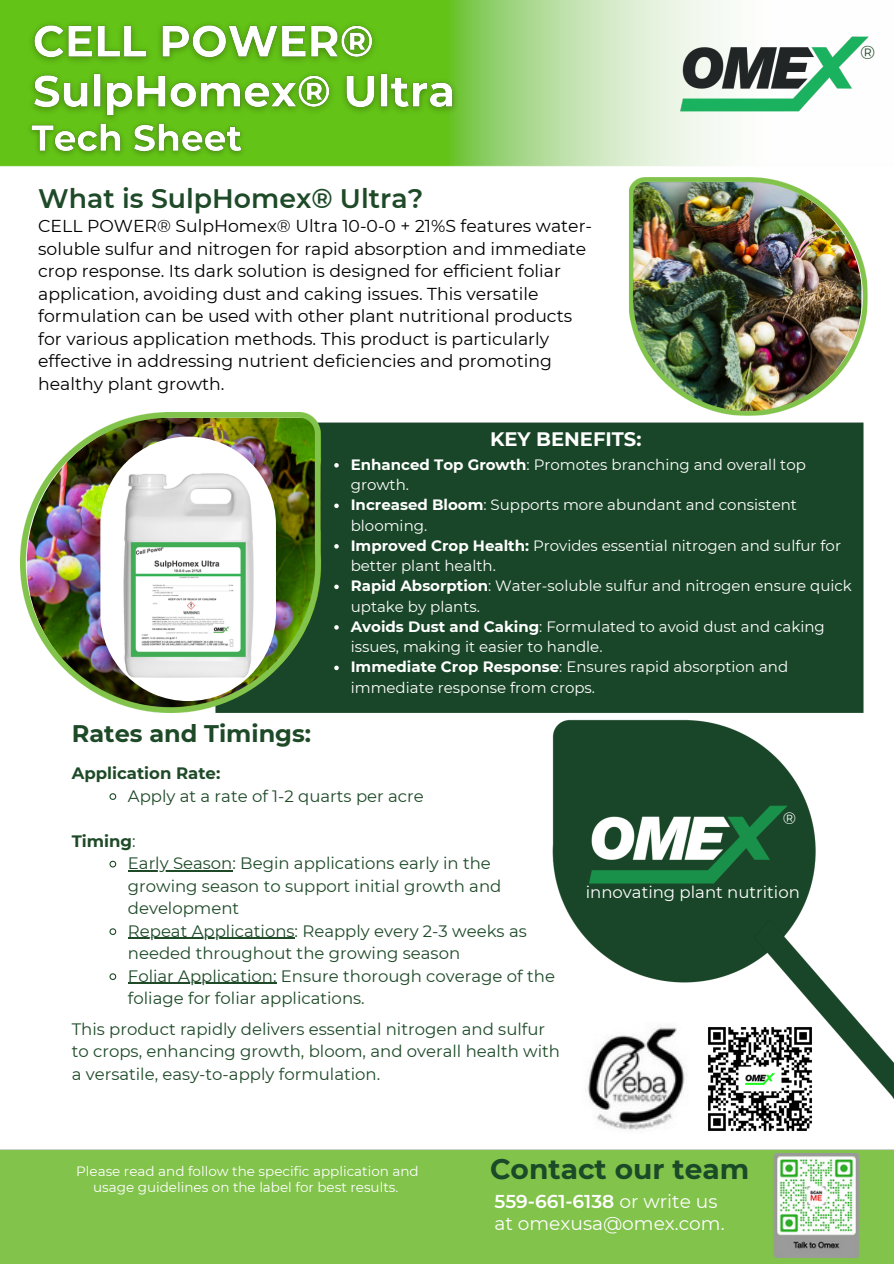
<style>
.page{position:relative;width:894px;height:1264px;background:#fff}
.page>*{position:absolute;margin:0;border:0;box-sizing:border-box;transform-origin:0 0}
.t1{font:700 28.05px "Montserrat";color:#1b4a28}
.t2{font:600 26.7px "Montserrat";color:#1e4a28}
.t3{font:700 24px "Montserrat";color:#1e4a28}
.t4{font:700 19.5px "Montserrat";color:#fff}
.t5{font:18.75px "Montserrat";color:#1e4a28}
.t6{font:18.6px/22.5px "Montserrat";color:#fff}
.t7{font:17.25px/22.5px "Montserrat";color:#000}
.t8{font:16.5px/22.5px "Montserrat";color:#1e4a28}
.t9{font:16.5px "Montserrat";color:#fff}
.t10{font:700 16.5px "Montserrat";color:#1e4a28}
.t11{font:15px/20.2px "Montserrat";color:#fff}
.t12{font:13.5px/16.8px "Montserrat";color:#fff;text-align:center}
.s1{font-weight:700}
.s2{font-weight:400}
.s3{font-weight:600}
</style>
<div class="page">
<div style="left:0;top:1149px;width:893px;height:114px;background:#82c34b"></div>
<img style="left:208px;top:415px;width:656px;height:569px">
<img style="left:0;top:0;width:726px;height:167px">
<img style="left:628px;top:177px;width:239px;height:238px">
<img style="left:754px;top:919px;width:139px;height:243px">
<img style="left:21px;top:412px;width:299px;height:300px">
<img style="left:672px;top:30px;width:197px;height:89px">
<img style="left:764px;top:1153px;width:103px;height:103px">
<img style="left:585px;top:1027px;width:100px;height:103px">
<img style="left:708px;top:1022px;width:108px;height:113px">
<img style="left:100px;top:436px;width:176px;height:265px;border-radius:88px">
<svg style="left:334px;top:463px;width:4px;height:4px"></svg>
<svg style="left:334px;top:503px;width:4px;height:5px"></svg>
<svg style="left:334px;top:544px;width:4px;height:4px"></svg>
<svg style="left:334px;top:584px;width:4px;height:5px"></svg>
<svg style="left:334px;top:625px;width:4px;height:4px"></svg>
<svg style="left:334px;top:665px;width:4px;height:5px"></svg>
<img style="left:23px;top:15px;width:442px;height:114px">
<img style="left:22px;top:115px;width:229px;height:48px">
<svg style="left:109px;top:793px;width:8px;height:7px"></svg>
<svg style="left:109px;top:860px;width:8px;height:8px"></svg>
<hr style="left:128px;top:870px;width:104px;height:1px;background:#1e4a28">
<svg style="left:109px;top:928px;width:8px;height:7px"></svg>
<hr style="left:128px;top:937px;width:166px;height:2px;background:#1e4a28">
<svg style="left:109px;top:973px;width:8px;height:7px"></svg>
<hr style="left:128px;top:982px;width:148px;height:2px;background:#1e4a28">
<p class="t5" style="left:859px;top:41px;width:17px">®</p>
<p class="t2" style="left:38px;top:182px;width:386px">What is SulpHomex® Ultra?</p>
<p class="t7" style="left:38px;top:215px;width:555px">CELL POWER® SulpHomex® Ultra 10-0-0 + 21%S features water&shy;soluble sulfur and nitrogen for rapid absorption and immediate crop response. Its dark solution is designed for efficient foliar application, avoiding dust and caking issues. This versatile formulation can be used with other plant nutritional products for various application methods. This product is particularly effective in addressing nutrient deficiencies and promoting healthy plant growth.</p>
<p class="t4" style="left:490px;top:427px;width:153px">KEY BENEFITS:</p>
<p class="t3" style="left:72px;top:718px;width:241px">Rates and Timings:</p>
<p class="t11" style="left:350px;top:454px;width:456px"><span class="s1">Enhanced Top Growth</span>: Promotes branching and overall top growth.</p>
<p class="t11" style="left:350px;top:495px;width:447px"><span class="s1">Increased Bloom</span>: Supports more abundant and consistent blooming.</p>
<p class="t11" style="left:350px;top:535px;width:491px"><span class="s1">Improved Crop Health:</span> Provides essential nitrogen and sulfur for better plant health.</p>
<p class="t11" style="left:350px;top:576px;width:502px"><span class="s1">Rapid Absorption</span>: Water-soluble sulfur and nitrogen ensure quick uptake by plants.</p>
<h5 class="t11" style="left:350px;top:616px;width:475px"><span class="s1">Avoids Dust and Caking</span>: Formulated to avoid dust and caking issues, making it easier to handle.</h5>
<p class="t11" style="left:350px;top:657px;width:439px"><span class="s1">Immediate Crop Response</span>: Ensures rapid absorption and immediate response from crops.</p>
<p class="t10" style="left:72px;top:763px;width:150px">Application Rate:</p>
<p class="t8" style="left:128px;top:784px;width:297px">Apply at a rate of 1-2 quarts per acre</p>
<p class="t10" style="left:72px;top:830px;width:65px">Timing<span class="s2">:</span></p>
<p class="t8" style="left:128px;top:852px;width:375px">Early Season: Begin applications early in the growing season to support initial growth and development</p>
<h4 class="t8" style="left:128px;top:919px;width:400px">Repeat Applications: Reapply every 2-3 weeks as needed throughout the growing season</h4>
<p class="t8" style="left:128px;top:964px;width:428px">Foliar Application: Ensure thorough coverage of the foliage for foliar applications.</p>
<p class="t8" style="left:72px;top:1017px;width:489px">This product rapidly delivers essential nitrogen and sulfur to crops, enhancing growth, bloom, and overall health with a versatile, easy-to-apply formulation.</p>
<p class="t9" style="left:782px;top:808px;width:15px">®</p>
<p class="t9" style="left:585px;top:882px;width:215px">innovating plant nutrition</p>
<p class="t12" style="left:76px;top:1162px;width:344px">Please read and follow the specific application and usage guidelines on the label for best results.</p>
<p class="t1" style="left:490px;top:1151px;width:261px">Contact our team</p>
<p class="t6" style="left:494px;top:1189px;width:231px"><span class="s3">559-661-6138</span> or write us at omexusa@omex.com.</p>
</div>
